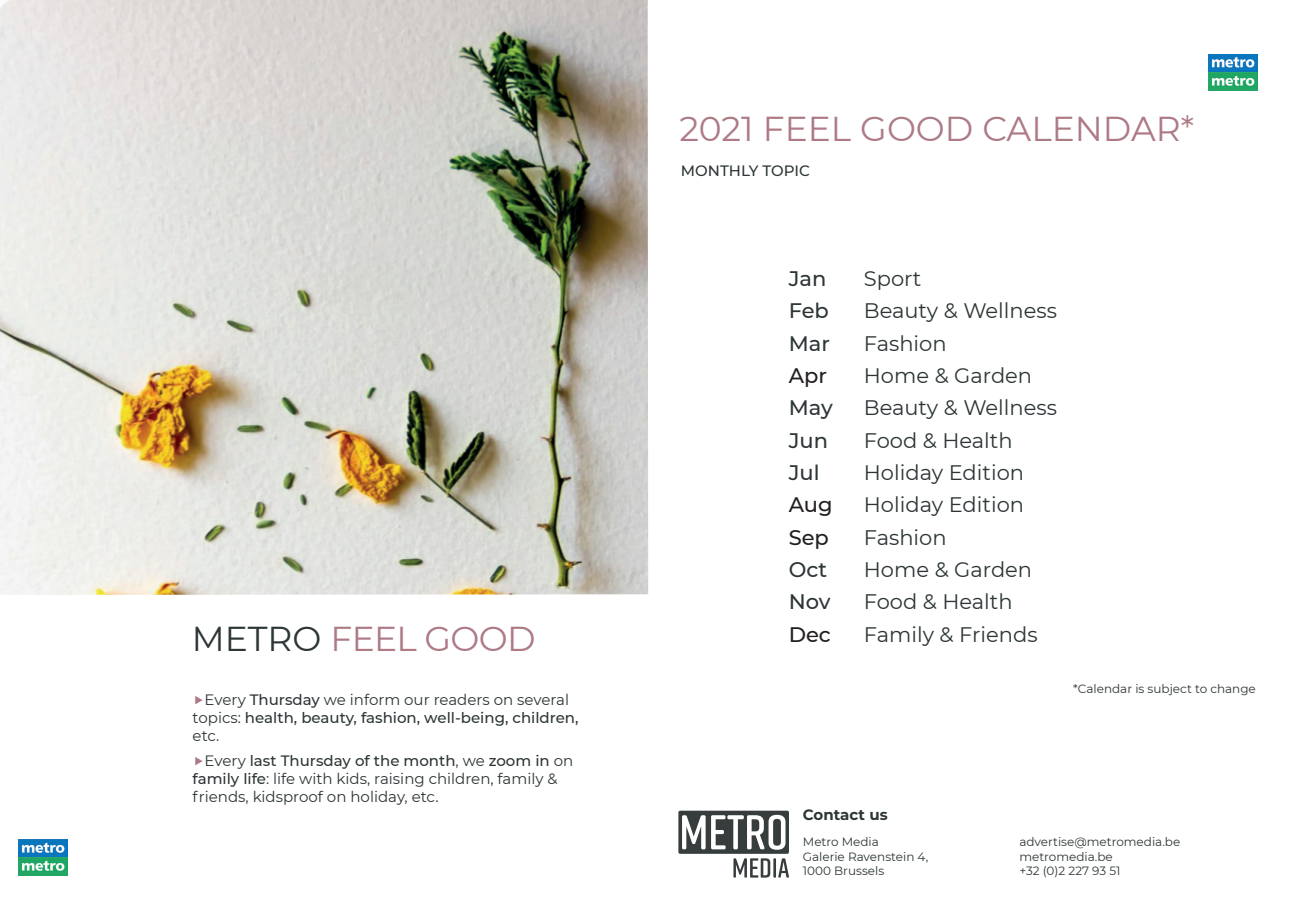
<style>
.page{position:relative;width:1293px;height:910px;background:#fff}
.page>*{position:absolute;margin:0;border:0;box-sizing:border-box;transform-origin:0 0}
.t1{font:34.5px "Montserrat";color:#ad7a85}
.t2{font:34.5px "Montserrat";letter-spacing:-.02em;color:#ad7a85}
.t3{font:21px "Montserrat";color:#2d3536}
.t4{font:500 21px "Montserrat";color:#2d3536}
.t5{font:500 21px "Montserrat";color:#231f20}
.t6{font:15px/18px "Montserrat";color:#2d3536}
.t7{font:500 15px/18px "Montserrat";color:#2d3536}
.t8{font:700 15px "Montserrat";color:#2d3536}
.t9{font:12px/14.4px "Montserrat";color:#2d3536}
.s1{color:#fff}
.s2{color:#2d3536}
.s3{font-weight:400}
.s4{font-weight:500}
</style>
<div class="page">
<svg style="left:678px;top:811px;width:111px;height:67px"></svg>
<img style="left:1209px;top:54px;width:49px;height:36px">
<img style="left:0;top:0;width:648px;height:595px">
<img style="left:18px;top:839px;width:49px;height:37px">
<h1 class="t1" style="left:679px;top:105px;width:516px">2021<span class="s1">l</span>FEEL GOOD CALENDAR*</h1>
<p class="t7" style="left:681px;top:161px;width:131px">MONTHLY TOPIC</p>
<p class="t4" style="left:788px;top:264px;width:39px">Jan</p>
<p class="t3" style="left:864px;top:264px;width:59px">Sport</p>
<p class="t4" style="left:788px;top:296px;width:42px">Feb</p>
<p class="t3" style="left:864px;top:296px;width:195px">Beauty &amp; Wellness</p>
<p class="t4" style="left:788px;top:329px;width:43px">Mar</p>
<p class="t3" style="left:864px;top:329px;width:84px">Fashion</p>
<p class="t5" style="left:788px;top:361px;width:40px">Apr</p>
<p class="t3" style="left:864px;top:361px;width:170px">Home &amp; Garden</p>
<p class="t4" style="left:788px;top:393px;width:46px">May</p>
<p class="t3" style="left:864px;top:393px;width:195px">Beauty &amp; Wellness</p>
<p class="t4" style="left:788px;top:425px;width:41px">Jun</p>
<p class="t3" style="left:864px;top:426px;width:150px">Food &amp; Health</p>
<p class="t4" style="left:788px;top:458px;width:32px">Jul</p>
<p class="t3" style="left:864px;top:458px;width:162px">Holiday Edition</p>
<p class="t5" style="left:788px;top:490px;width:45px">Aug</p>
<p class="t3" style="left:864px;top:490px;width:162px">Holiday Edition</p>
<p class="t5" style="left:788px;top:522px;width:42px">Sep</p>
<p class="t3" style="left:864px;top:523px;width:84px">Fashion</p>
<p class="t4" style="left:788px;top:555px;width:40px">Oct</p>
<p class="t3" style="left:864px;top:555px;width:170px">Home &amp; Garden</p>
<p class="t4" style="left:788px;top:587px;width:43px">Nov</p>
<p class="t3" style="left:864px;top:587px;width:150px">Food &amp; Health</p>
<h1 class="t2" style="left:192px;top:615px;width:345px"><span class="s2">METRO</span> FEEL GOOD</h1>
<p class="t5" style="left:788px;top:619px;width:44px">Dec</p>
<p class="t3" style="left:864px;top:620px;width:175px">Family &amp; Friends</p>
<p class="t7" style="left:193px;top:690px;width:387px;text-indent:12px"><span class="s3">Every</span> Thursday <span class="s3">we inform our readers on several topics:</span> health, beauty, fashion, well-being, children, <span class="s3">etc.</span></p>
<p class="t6" style="left:193px;top:751px;width:382px;text-indent:12px">Every <span class="s4">last Thursday of the month</span>, we <span class="s4">zoom in</span> on <span class="s4">family life</span>: life with kids, raising children, family &amp; friends, kidsproof on holiday, etc.</p>
<p class="t8" style="left:803px;top:804px;width:86px">Contact us</p>
<p class="t9" style="left:1073px;top:681px;width:184px">*Calendar is subject to change</p>
<p class="t9" style="left:803px;top:834px;width:127px">Metro Media<br>Galerie Ravenstein 4,<br>1000 Brussels</p>
<p class="t9" style="left:1019px;top:834px;width:162px">advertise@metromedia.be metromedia.be<br>+32 (0)2 227 93 51</p>
</div>
